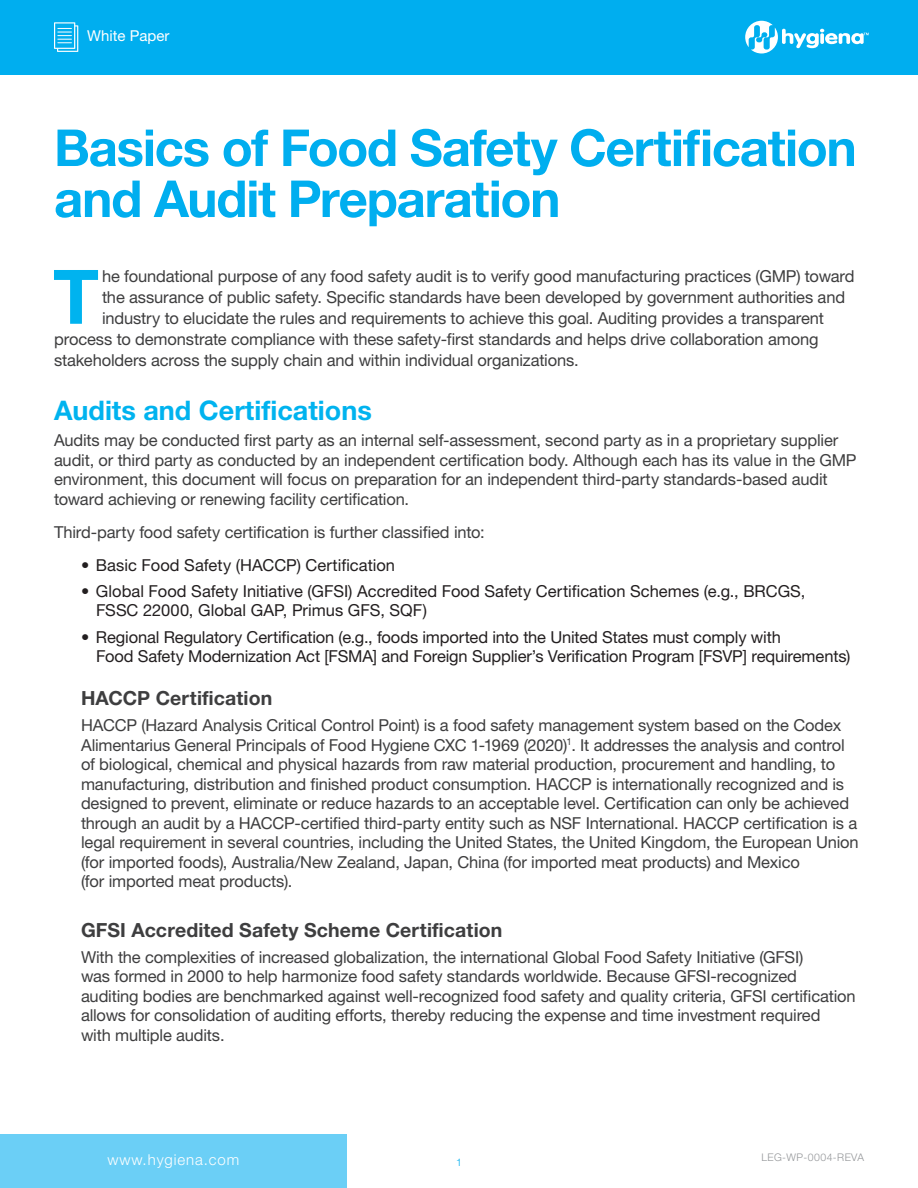
<style>
.page{position:relative;width:918px;height:1188px;background:#fff}
.page>*{position:absolute;margin:0;border:0;box-sizing:border-box;transform-origin:0 0}
.DropCap_Body_Copy{font:700 75.3px "Helvetica Neue LT Pro";color:#00b3ef}
.t1{font:700 51px/51px "Helvetica Neue LT Pro";letter-spacing:-.025em;color:#00aeef}
.Subheads{font:700 27px "Helvetica Neue LT Pro";color:#00b3ef}
.Sub_Sub{font:700 19.5px "Helvetica Neue LT Pro";letter-spacing:.005em;color:#3e3e3f}
.Body_Copy{font:16.5px/19.5px "Helvetica Neue LT Pro";letter-spacing:-.01em;color:#3e3e3f}
.DropCap_Body_Copy-2{font:16.5px "Helvetica Neue LT Pro";letter-spacing:-.01em;color:#3e3e3f}
.Bullet_copy{font:16.5px/19.5px "Helvetica Neue LT Pro";letter-spacing:-.005em;color:#231f20}
.t2{font:300 15px "Helvetica Neue LT Pro";letter-spacing:.06em;color:#fff}
.t3{font:15px "Helvetica Neue LT Pro";color:#fff}
.t4{font:300 10.5px "Helvetica Neue LT Pro";letter-spacing:.04em;color:#939598}
.t5{font:300 10.5px "Helvetica Neue LT Pro";color:#00aeef}
</style>
<div class="page">
<div style="left:0;top:0;width:918px;height:74px;background:#00aeef"></div>
<svg style="left:745px;top:21px;width:124px;height:33px"></svg>
<svg style="left:54px;top:22px;width:24px;height:30px"></svg>
<div style="left:0;top:1134px;width:347px;height:54px;background:#6bcff6"></div>
<p class="t3" style="left:87px;top:27px;width:84px">White Paper</p>
<p class="t1" style="left:54px;top:121px;width:804px">Basics of Food Safety Certification and Audit Preparation</p>
<p class="DropCap_Body_Copy" style="left:53px;top:251px;width:48px">T</p>
<p class="DropCap_Body_Copy-2" style="left:102px;top:266px;width:754px">he foundational purpose of any food safety audit is to verify good manufacturing practices (GMP) toward</p>
<p class="DropCap_Body_Copy-2" style="left:102px;top:287px;width:745px">the assurance of public safety. Specific standards have been developed by government authorities and</p>
<p class="DropCap_Body_Copy-2" style="left:102px;top:308px;width:724px">industry to elucidate the rules and requirements to achieve this goal. Auditing provides a transparent</p>
<p class="DropCap_Body_Copy-2" style="left:54px;top:329px;width:766px">process to demonstrate compliance with these safety-first standards and helps drive collaboration among</p>
<p class="DropCap_Body_Copy-2" style="left:54px;top:350px;width:526px">stakeholders across the supply chain and within individual organizations.</p>
<p class="Subheads" style="left:54px;top:394px;width:319px">Audits and Certifications</p>
<p class="Body_Copy" style="left:54px;top:430px;width:804px">Audits may be conducted first party as an internal self-assessment, second party as in a proprietary supplier audit, or third party as conducted by an independent certification body. Although each has its value in the GMP environment, this document will focus on preparation for an independent third-party standards-based audit toward achieving or renewing facility certification.</p>
<p class="Body_Copy" style="left:54px;top:522px;width:432px">Third-party food safety certification is further classified into:</p>
<p class="Bullet_copy" style="left:81px;top:555px;width:316px">• Basic Food Safety (HACCP) Certification</p>
<p class="Bullet_copy" style="left:96px;top:581px;width:711px;text-indent:-15px">• Global Food Safety Initiative (GFSI) Accredited Food Safety Certification Schemes (e.g., BRCGS,<br>FSSC 22000, Global GAP, Primus GFS, SQF)</p>
<p class="Bullet_copy" style="left:96px;top:627px;width:756px;text-indent:-15px">• Regional Regulatory Certification (e.g., foods imported into the United States must comply with<br>Food Safety Modernization Act [FSMA] and Foreign Supplier’s Verification Program [FSVP] requirements)</p>
<p class="Sub_Sub" style="left:81px;top:686px;width:193px">HACCP Certification</p>
<p class="Body_Copy" style="left:81px;top:715px;width:779px">HACCP (Hazard Analysis Critical Control Point) is a food safety management system based on the Codex Alimentarius General Principals of Food Hygiene CXC 1-1969 (2020)<sup>1</sup>. It addresses the analysis and control of biological, chemical and physical hazards from raw material production, procurement and handling, to manufacturing, distribution and finished product consumption. HACCP is internationally recognized and is designed to prevent, eliminate or reduce hazards to an acceptable level. Certification can only be achieved through an audit by a HACCP-certified third-party entity such as NSF International. HACCP certification is a legal requirement in several countries, including the United States, the United Kingdom, the European Union (for imported foods), Australia/New Zealand, Japan, China (for imported meat products) and Mexico<br>(for imported meat products).</p>
<p class="Sub_Sub" style="left:81px;top:918px;width:423px">GFSI Accredited Safety Scheme Certification</p>
<p class="Body_Copy" style="left:81px;top:947px;width:776px">With the complexities of increased globalization, the international Global Food Safety Initiative (GFSI)<br>was formed in 2000 to help harmonize food safety standards worldwide. Because GFSI-recognized auditing bodies are benchmarked against well-recognized food safety and quality criteria, GFSI certification allows for consolidation of auditing efforts, thereby reducing the expense and time investment required<br>with multiple audits.</p>
<p class="t2" style="left:107px;top:1150px;width:133px">www.hygiena.com</p>
<p class="t5" style="left:456px;top:1156px;width:7px">1</p>
<p class="t4" style="left:761px;top:1151px;width:104px">LEG-WP-0004-REVA</p>
</div>
